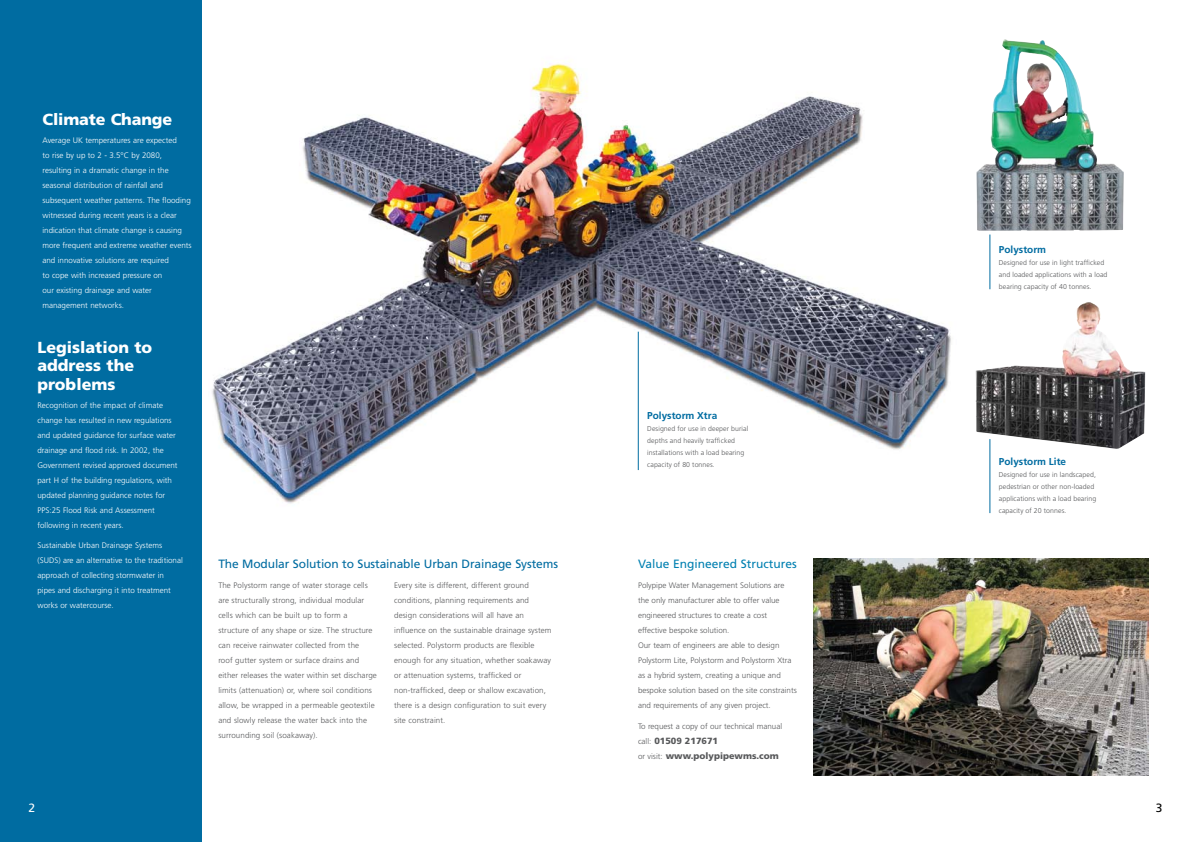
<style>
.page{position:relative;width:1191px;height:842px;background:#fff}
.page>*{position:absolute;margin:0;border:0;box-sizing:border-box;transform-origin:0 0}
.t1{font:900 16px/18.5px "Frutiger";color:#fff}
.t2{font:12px "Frutiger";letter-spacing:-.01em;color:#006ca1}
.t3{font:12px "Frutiger";color:#0080b1}
.t4{font:12px "Frutiger";color:#fff}
.t5{font:12px "Frutiger";color:#000}
.t6{font:700 10px "Frutiger";color:#006ca1}
.t7{font:900 9px/15px "Frutiger";color:#58595b}
.t8{font:300 8px/15px "Frutiger";letter-spacing:.01em;color:#58595b}
.t9{font:300 8px/15px "Frutiger";color:#fff}
.t10{font:300 7px/12px "Frutiger";letter-spacing:.01em;color:#58595b}
.s1{font-weight:300;font-size:8px}
</style>
<div class="page">
<img style="left:212px;top:63px;width:739px;height:441px">
<div style="left:0;top:0;width:201px;height:842px;background:#006ca1"></div>
<img style="left:814px;top:558px;width:334px;height:217px">
<img style="left:975px;top:302px;width:170px;height:147px">
<hr style="left:989px;top:439px;width:1px;height:74px;background:#006ca1">
<img style="left:976px;top:39px;width:147px;height:192px">
<hr style="left:989px;top:235px;width:1px;height:54px;background:#006ca1">
<hr style="left:638px;top:332px;width:1px;height:138px;background:#006ca1">
<h1 class="t1" style="left:43px;top:110px;width:131px">Climate Change</h1>
<p class="t9" style="left:43px;top:133px;width:151px">Average UK temperatures are expected<br>to rise by up to 2 - 3.5°C by 2080, resulting in a dramatic change in the seasonal distribution of rainfall and subsequent weather patterns. The flooding witnessed during recent years is a clear indication that climate change is causing more frequent and extreme weather events and innovative solutions are required<br>to cope with increased pressure on<br>our existing drainage and water management networks.</p>
<h1 class="t1" style="left:37px;top:338px;width:116px">Legislation to address the problems</h1>
<p class="t9" style="left:37px;top:398px;width:142px">Recognition of the impact of climate change has resulted in new regulations and updated guidance for surface water drainage and flood risk. In 2002, the Government revised approved document part H of the building regulations, with updated planning guidance notes for PPS:25 Flood Risk and Assessment following in recent years.</p>
<p class="t9" style="left:37px;top:538px;width:147px">Sustainable Urban Drainage Systems (SUDS) are an alternative to the traditional approach of collecting stormwater in pipes and discharging it into treatment works or watercourse.</p>
<p class="t6" style="left:647px;top:409px;width:72px">Polystorm Xtra</p>
<p class="t10" style="left:647px;top:422px;width:103px">Designed for use in deeper burial depths and heavily trafficked installations with a load bearing capacity of 80 tonnes.</p>
<h2 class="t2" style="left:218px;top:556px;width:341px">The Modular Solution to Sustainable Urban Drainage Systems</h2>
<h2 class="t3" style="left:638px;top:556px;width:160px">Value Engineered Structures</h2>
<p class="t8" style="left:638px;top:578px;width:160px">Polypipe Water Management Solutions are the only manufacturer able to offer value engineered structures to create a cost effective bespoke solution.<br>Our team of engineers are able to design Polystorm Lite, Polystorm and Polystorm Xtra as a hybrid system, creating a unique and bespoke solution based on the site constraints and requirements of any given project.</p>
<p class="t8" style="left:638px;top:719px;width:146px">To request a copy of our technical manual</p>
<p class="t7" style="left:638px;top:733px;width:142px"><span class="s1">call:</span> 01509 217671<br><span class="s1">or visit:</span> www.polypipewms.com</p>
<p class="t8" style="left:218px;top:578px;width:160px">The Polystorm range of water storage cells are structurally strong, individual modular cells which can be built up to form a structure of any shape or size. The structure can receive rainwater collected from the<br>roof gutter system or surface drains and either releases the water within set discharge limits (attenuation) or, where soil conditions allow, be wrapped in a permeable geotextile and slowly release the water back into the surrounding soil (soakaway).</p>
<p class="t8" style="left:394px;top:578px;width:159px">Every site is different, different ground conditions, planning requirements and design considerations will all have an influence on the sustainable drainage system selected. Polystorm products are flexible enough for any situation, whether soakaway or attenuation systems, trafficked or non-trafficked, deep or shallow excavation, there is a design configuration to suit every site constraint.</p>
<p class="t6" style="left:999px;top:244px;width:49px">Polystorm</p>
<p class="t10" style="left:999px;top:257px;width:110px">Designed for use in light trafficked and loaded applications with a load bearing capacity of 40 tonnes.</p>
<p class="t6" style="left:999px;top:456px;width:69px">Polystorm Lite</p>
<p class="t10" style="left:999px;top:469px;width:99px">Designed for use in landscaped, pedestrian or other non-loaded applications with a load bearing capacity of 20 tonnes.</p>
<h2 class="t4" style="left:28px;top:801px;width:8px">2</h2>
<h2 class="t5" style="left:1156px;top:801px;width:8px">3</h2>
</div>
